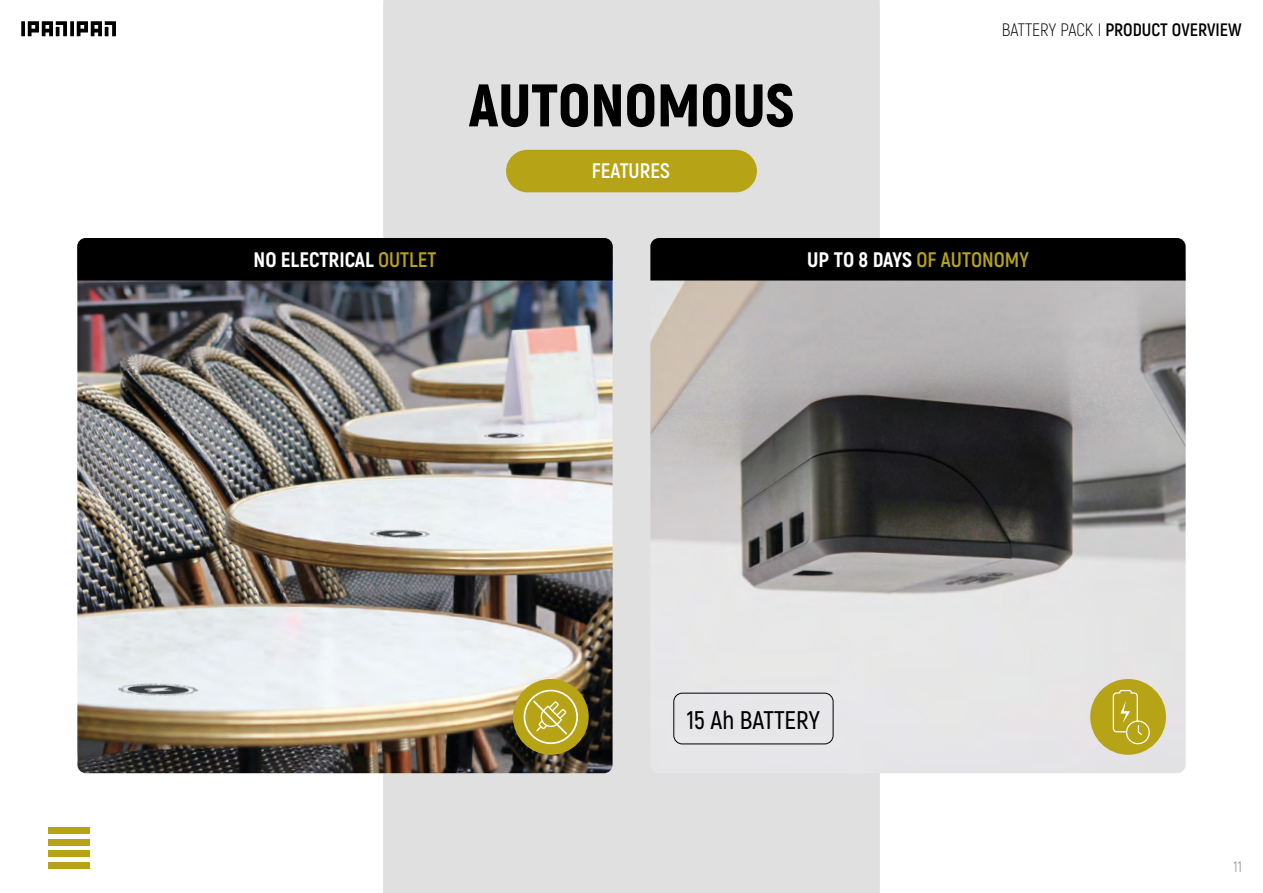
<style>
.page{position:relative;width:1263px;height:893px;background:#fff}
.page>*{position:absolute;margin:0;border:0;box-sizing:border-box;transform-origin:0 0}
.t1{font:900 60px "Akrobat";color:#000}
.t2{font:600 25.5px "Akrobat";color:#000}
.t3{font:700 21px "Akrobat";color:#b7a416}
.t4{font:800 21px "Akrobat";color:#fff}
.t5{font:700 21px "Akrobat";color:#fff}
.t6{font:700 18px "Akrobat";color:#000}
.t7{font:300 15px "Akrobat";color:#7c7c7c}
.s1{font-weight:300}
.s2{font-weight:700;color:#b7a416}
.s3{font-weight:800;color:#fff}
</style>
<div class="page">
<div style="left:383px;top:0;width:497px;height:893px;background:#e0e0e0"></div>
<div style="left:506px;top:150px;width:251px;height:42px;background:#b7a416;border-radius:21px"></div>
<img style="left:77px;top:281px;width:536px;height:492px">
<div style="left:77px;top:238px;width:536px;height:43px;background:#000"></div>
<div style="left:513px;top:679px;width:76px;height:76px;background:#b7a416;border-radius:50%"></div>
<img style="left:650px;top:281px;width:535px;height:492px">
<div style="left:650px;top:238px;width:535px;height:43px;background:#000"></div>
<div style="left:1090px;top:679px;width:76px;height:76px;background:#b7a416;border-radius:50%"></div>
<svg style="left:21px;top:21px;width:95px;height:15px"></svg>
<div style="left:48px;top:827px;width:41px;height:7px;background:#b7a416"></div>
<div style="left:48px;top:839px;width:41px;height:7px;background:#b7a416"></div>
<div style="left:48px;top:850px;width:41px;height:7px;background:#b7a416"></div>
<div style="left:48px;top:862px;width:41px;height:7px;background:#b7a416"></div>
<svg style="left:1113px;top:690px;width:37px;height:54px"></svg>
<svg style="left:524px;top:690px;width:54px;height:54px"></svg>
<div style="left:673px;top:693px;width:160px;height:51px;border:1px solid #000;border-radius:9px"></div>
<h1 class="t1" style="left:469px;top:66px;width:327px">AUTONOMOUS</h1>
<p class="t5" style="left:592px;top:157px;width:79px">FEATURES</p>
<p class="t6" style="left:1002px;top:19px;width:241px"><span class="s1">BATTERY PACK I</span> PRODUCT OVERVIEW</p>
<p class="t4" style="left:253px;top:246px;width:184px">NO ELECTRICAL <span class="s2">OUTLET</span></p>
<p class="t3" style="left:807px;top:246px;width:223px"><span class="s3">UP TO 8 DAYS</span> OF AUTONOMY</p>
<h2 class="t2" style="left:687px;top:705px;width:135px">15 Ah BATTERY</h2>
<p class="t7" style="left:1233px;top:858px;width:10px">11</p>
</div>
